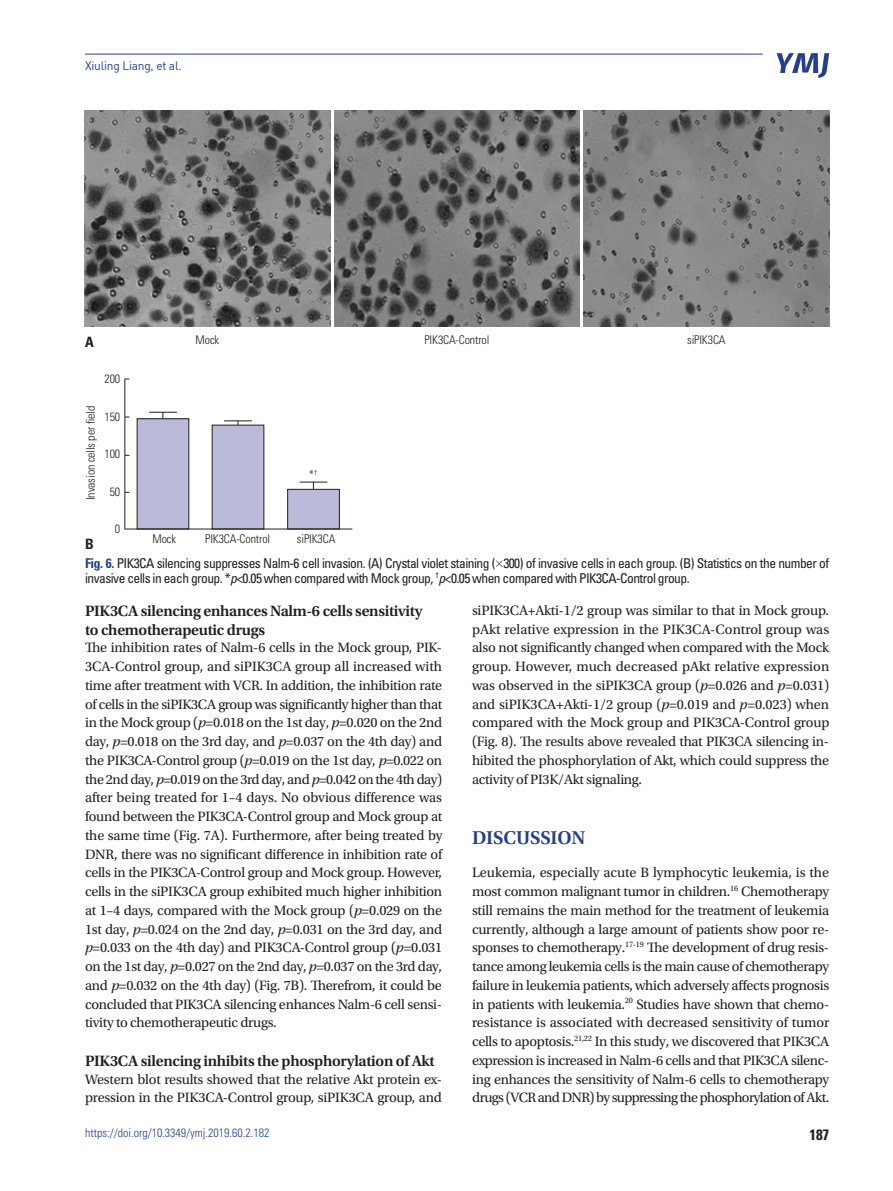
<style>
.page{position:relative;width:893px;height:1191px;background:#fff}
.page>*{position:absolute;margin:0;border:0;box-sizing:border-box;transform-origin:0 0}
.t1{font:600 19.5px "Utopia Std";color:#253f8e}
.t2{font:600 15.75px/18.8px "Utopia Std";letter-spacing:-.02em;color:#231f20}
.t3{font:700 condensed 15px "Univers LT Std";color:#231f20}
.t4{font:14.25px/18.8px "Utopia Std";letter-spacing:-.02em;color:#231f20;text-align:justify}
.t5{font:700 condensed 14.25px "Univers LT Std";color:#231f20}
.t6{font:condensed 13.5px/15px "Univers LT Std";letter-spacing:-.04em;color:#231f20}
.t7{font:300 condensed 12px "Univers LT Std";letter-spacing:-.01em;color:#231f20}
.t8{font:300 condensed 12px "Univers LT Std";color:#253f8e}
.t9{font:12px "Dinreg";letter-spacing:-.02em;color:#253f8e}
.s1{font-weight:700;color:#253f8e}
.s2{font-family:"Garamond";font-stretch:normal}
.s3{font-style:italic}
</style>
<div class="page">
<svg style="left:777px;top:53px;width:52px;height:25px"></svg>
<hr style="left:85px;top:54px;width:678px;height:1px;background:#253f8e">
<svg style="left:149px;top:412px;width:28px;height:6px"></svg>
<svg style="left:224px;top:420px;width:28px;height:5px"></svg>
<svg style="left:300px;top:482px;width:27px;height:7px"></svg>
<hr style="left:125px;top:379px;width:1px;height:150px;background:#231f20">
<div style="left:137px;top:419px;width:52px;height:110px;background:#bbbbd9"></div>
<div style="left:137px;top:418px;width:52px;height:111px;border:1px solid #231f20"></div>
<div style="left:212px;top:425px;width:52px;height:104px;background:#bbbbd9"></div>
<div style="left:288px;top:489px;width:51px;height:40px;background:#bbbbd9"></div>
<div style="left:287px;top:489px;width:53px;height:40px;border:1px solid #231f20"></div>
<hr style="left:125px;top:529px;width:227px;height:1px;background:#231f20">
<img style="left:85px;top:111px;width:245px;height:216px">
<img style="left:334px;top:111px;width:245px;height:216px">
<img style="left:584px;top:111px;width:245px;height:216px">
<p class="t9" style="left:85px;top:58px;width:98px">Xiuling Liang, et al.</p>
<p class="t5" style="left:85px;top:333px;width:10px">A</p>
<p class="t7" style="left:196px;top:332px;width:25px">Mock</p>
<p class="t7" style="left:424px;top:332px;width:67px">PIK3CA-Control</p>
<p class="t7" style="left:687px;top:332px;width:40px">siPIK3CA</p>
<p class="t7" style="left:104px;top:371px;width:17px">200</p>
<p class="t7" style="left:104px;top:409px;width:17px">150</p>
<p class="t7" style="left:104px;top:447px;width:17px">100</p>
<p class="t7" style="left:110px;top:484px;width:12px">50</p>
<p class="t7" style="left:115px;top:522px;width:7px">0</p>
<p class="t7" style="left:83px;top:500px;width:95px;rotate:-90deg">Invasion cells per field</p>
<p class="t5" style="left:85px;top:535px;width:10px">B</p>
<p class="t7" style="left:309px;top:468px;width:10px">*<sup>†</sup></p>
<p class="t7" style="left:297px;top:532px;width:40px">siPIK3CA</p>
<p class="t6" style="left:85px;top:555px;width:746px"><span class="s1">Fig. 6.</span> PIK3CA silencing suppresses Nalm-6 cell invasion. (A) Crystal violet staining (<span class="s2">×</span>300) of invasive cells in each group. (B) Statistics on the number of invasive cells in each group. *<span class="s3">p</span>&lt;0.05 when compared with Mock group, <sup>†</sup><span class="s3">p</span>&lt;0.05 when compared with PIK3CA-Control group.</p>
<p class="t7" style="left:205px;top:532px;width:67px">PIK3CA-Control</p>
<p class="t7" style="left:153px;top:532px;width:25px">Mock</p>
<p class="t2" style="left:85px;top:601px;width:339px">PIK3CA silencing enhances Nalm-6 cells sensitivity to chemotherapeutic drugs</p>
<p class="t4" style="left:85px;top:638px;width:359px">The inhibition rates of Nalm-6 cells in the Mock group, PIK-3CA-Control group, and siPIK3CA group all increased with time after treatment with VCR. In addition, the inhibition rate of cells in the siPIK3CA group was significantly higher than that in the Mock group (<span class="s3">p</span>=0.018 on the 1st day, <span class="s3">p</span>=0.020 on the 2nd day, <span class="s3">p</span>=0.018 on the 3rd day, and <span class="s3">p</span>=0.037 on the 4th day) and the PIK3CA-Control group (<span class="s3">p</span>=0.019 on the 1st day, <span class="s3">p</span>=0.022 on the 2nd day, <span class="s3">p</span>=0.019 on the 3rd day, and <span class="s3">p</span>=0.042 on the 4th day) after being treated for 1–4 days. No obvious difference was found between the PIK3CA-Control group and Mock group at the same time (Fig. 7A). Furthermore, after being treated by DNR, there was no significant difference in inhibition rate of cells in the PIK3CA-Control group and Mock group. However, cells in the siPIK3CA group exhibited much higher inhibition at 1–4 days, compared with the Mock group (<span class="s3">p</span>=0.029 on the 1st day, <span class="s3">p</span>=0.024 on the 2nd day, <span class="s3">p</span>=0.031 on the 3rd day, and <span class="s3">p</span>=0.033 on the 4th day) and PIK3CA-Control group (<span class="s3">p</span>=0.031 on the 1st day, <span class="s3">p</span>=0.027 on the 2nd day, <span class="s3">p</span>=0.037 on the 3rd day, and <span class="s3">p</span>=0.032 on the 4th day) (Fig. 7B). Therefrom, it could be concluded that PIK3CA silencing enhances Nalm-6 cell sensi&shy;tivity to chemotherapeutic drugs.</p>
<p class="t2" style="left:85px;top:1051px;width:351px">PIK3CA silencing inhibits the phosphorylation of Akt</p>
<p class="t4" style="left:85px;top:1070px;width:359px">Western blot results showed that the relative Akt protein ex&shy;pression in the PIK3CA-Control group, siPIK3CA group, and</p>
<p class="t8" style="left:85px;top:1125px;width:186px">https://doi.org/10.3349/ymj.2019.60.2.182</p>
<p class="t4" style="left:472px;top:601px;width:359px">siPIK3CA+Akti-1/2 group was similar to that in Mock group. pAkt relative expression in the PIK3CA-Control group was also not significantly changed when compared with the Mock group. However, much decreased pAkt relative expression was observed in the siPIK3CA group (<span class="s3">p</span>=0.026 and <span class="s3">p</span>=0.031) and siPIK3CA+Akti-1/2 group (<span class="s3">p</span>=0.019 and <span class="s3">p</span>=0.023) when compared with the Mock group and PIK3CA-Control group (Fig. 8). The results above revealed that PIK3CA silencing in&shy;hibited the phosphorylation of Akt, which could suppress the activity of PI3K/Akt signaling.</p>
<h1 class="t1" style="left:472px;top:827px;width:115px">Discussion</h1>
<p class="t4" style="left:472px;top:863px;width:359px">Leukemia, especially acute B lymphocytic leukemia, is the most common malignant tumor in children.<sup>16</sup> Chemotherapy still remains the main method for the treatment of leukemia currently, although a large amount of patients show poor re&shy;sponses to chemotherapy.<sup>17-19</sup> The development of drug resis&shy;tance among leukemia cells is the main cause of chemotherapy failure in leukemia patients, which adversely affects prognosis in patients with leukemia.<sup>20</sup> Studies have shown that chemo&shy;resistance is associated with decreased sensitivity of tumor cells to apoptosis.<sup>21,22</sup> In this study, we discovered that PIK3CA expression is increased in Nalm-6 cells and that PIK3CA silenc&shy;ing enhances the sensitivity of Nalm-6 cells to chemotherapy drugs (VCR and DNR) by suppressing the phosphorylation of Akt.</p>
<p class="t3" style="left:809px;top:1125px;width:21px">187</p>
</div>
